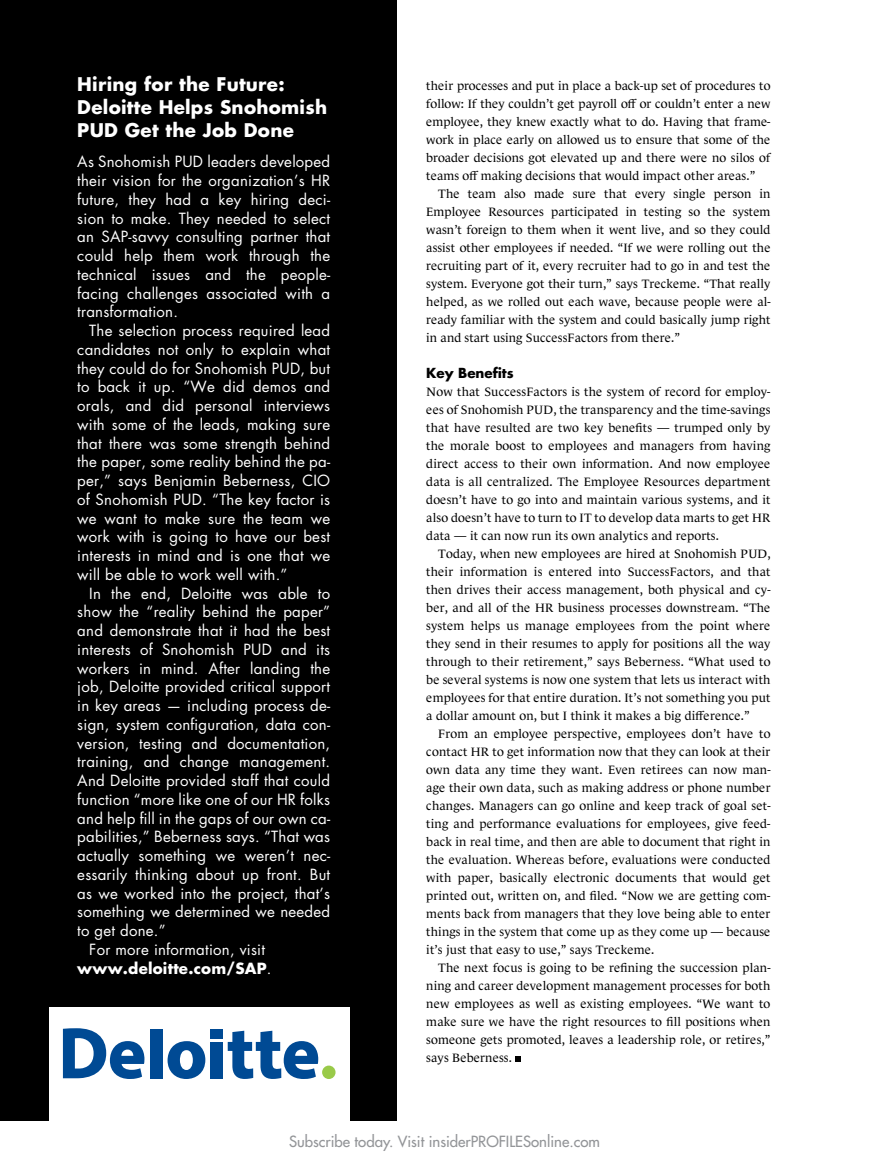
<style>
.page{position:relative;width:878px;height:1168px;background:#fff}
.page>*{position:absolute;margin:0;border:0;box-sizing:border-box;transform-origin:0 0}
.t1{font:700 18.3px/23px "Futura Std";letter-spacing:.015em;color:#fff}
.t2{font:15px/18.8px "Futura Std";letter-spacing:.015em;color:#fff;text-align:justify}
.t3{font:500 15px "Futura Std";color:#939598}
.t4{font:700 15px "Futura Std";letter-spacing:.015em;color:#fff}
.t5{font:700 13.5px "Futura Std";color:#000}
.t6{font:12.3px/18px "Le Monde Journal Std";letter-spacing:.015em;color:#000;text-align:justify}
.s1{font-weight:400}
</style>
<div class="page">
<div style="left:0;top:0;width:396px;height:1168px;background:#000"></div>
<div style="left:49px;top:1007px;width:300px;height:161px;background:#fff"></div>
<svg style="left:515px;top:1056px;width:6px;height:6px"></svg>
<div style="left:150px;top:1029px;width:12px;height:49px;background:#004a94"></div>
<svg style="left:167px;top:1041px;width:38px;height:38px"></svg>
<div style="left:211px;top:1042px;width:12px;height:36px;background:#004a94"></div>
<div style="left:211px;top:1029px;width:12px;height:9px;background:#004a94"></div>
<svg style="left:228px;top:1031px;width:90px;height:48px"></svg>
<div style="left:322px;top:1065px;width:13px;height:14px;background:#99ca49;border-radius:50%"></div>
<svg style="left:63px;top:1028px;width:81px;height:51px"></svg>
<div style="left:0;top:1121px;width:878px;height:46px;background:#fff"></div>
<h1 class="t1" style="left:77px;top:72px;width:251px">Hiring for the Future:<br>Deloitte Helps Snohomish<br>PUD Get the Job Done</h1>
<p class="t2" style="left:77px;top:153px;width:254px">As Snohomish PUD leaders developed their vision for the organization’s HR future, they had a key hiring deci&shy;sion to make. They needed to select an SAP-savvy consulting partner that could help them work through the technical issues and the people&shy;facing challenges associated with a transformation.</p>
<p class="t2" style="left:77px;top:321px;width:254px;text-indent:12px">The selection process required lead candidates not only to explain what they could do for Snohomish PUD, but to back it up. “We did demos and orals, and did personal interviews with some of the leads, making sure that there was some strength behind the paper, some reality behind the pa&shy;per,” says Benjamin Beberness, CIO of Snohomish PUD. “The key factor is we want to make sure the team we work with is going to have our best interests in mind and is one that we will be able to work well with.”</p>
<p class="t2" style="left:89px;top:584px;width:242px">In the end, Deloitte was able to</p>
<p class="t2" style="left:77px;top:603px;width:254px">show the “reality behind the paper”</p>
<p class="t2" style="left:77px;top:621px;width:254px">and demonstrate that it had the best</p>
<p class="t2" style="left:77px;top:640px;width:254px">interests of Snohomish PUD and its</p>
<p class="t2" style="left:77px;top:659px;width:254px">workers in mind. After landing the</p>
<p class="t2" style="left:77px;top:678px;width:254px">job, Deloitte provided critical support</p>
<p class="t2" style="left:77px;top:696px;width:254px">in key areas — including process de-</p>
<p class="t2" style="left:77px;top:715px;width:254px">sign, system configuration, data con-</p>
<p class="t2" style="left:77px;top:734px;width:254px">version, testing and documentation,</p>
<p class="t2" style="left:77px;top:753px;width:254px">training, and change management.</p>
<p class="t2" style="left:77px;top:771px;width:254px">And Deloitte provided staff that could</p>
<p class="t2" style="left:77px;top:790px;width:254px">function “more like one of our HR folks</p>
<p class="t2" style="left:77px;top:809px;width:254px">and help fill in the gaps of our own ca-</p>
<p class="t2" style="left:77px;top:828px;width:254px">pabilities,” Beberness says. “That was</p>
<p class="t2" style="left:77px;top:846px;width:254px">actually something we weren’t nec-</p>
<p class="t2" style="left:77px;top:865px;width:254px">essarily thinking about up front. But</p>
<p class="t2" style="left:77px;top:884px;width:254px">as we worked into the project, that’s</p>
<p class="t2" style="left:77px;top:903px;width:254px">something we determined we needed</p>
<p class="t2" style="left:77px;top:921px;width:90px">to get done.”</p>
<p class="t2" style="left:89px;top:940px;width:177px">For more information, visit</p>
<p class="t4" style="left:77px;top:958px;width:196px">www.deloitte.com/SAP<span class="s1">.</span></p>
<p class="t6" style="left:426px;top:77px;width:345px">their processes and put in place a back-up set of procedures to follow: If they couldn’t get payroll off or couldn’t enter a new employee, they knew exactly what to do. Having that frame&shy;work in place early on allowed us to ensure that some of the broader decisions got elevated up and there were no silos of teams off making decisions that would impact other areas.”</p>
<p class="t6" style="left:426px;top:185px;width:346px;text-indent:12px">The team also made sure that every single person in Employee Resources participated in testing so the system wasn’t foreign to them when it went live, and so they could assist other employees if needed. “If we were rolling out the recruiting part of it, every recruiter had to go in and test the system. Everyone got their turn,” says Treckeme. “That really helped, as we rolled out each wave, because people were al&shy;ready familiar with the system and could basically jump right in and start using SuccessFactors from there.”</p>
<p class="t5" style="left:426px;top:364px;width:89px">Key Benefits</p>
<p class="t6" style="left:426px;top:383px;width:346px">Now that SuccessFactors is the system of record for employ&shy;ees of Snohomish PUD, the transparency and the time-savings that have resulted are two key benefits — trumped only by the morale boost to employees and managers from having direct access to their own information. And now employee data is all centralized. The Employee Resources department doesn’t have to go into and maintain various systems, and it also doesn’t have to turn to IT to develop data marts to get HR data — it can now run its own analytics and reports.</p>
<p class="t6" style="left:426px;top:545px;width:346px;text-indent:12px">Today, when new employees are hired at Snohomish PUD, their information is entered into SuccessFactors, and that then drives their access management, both physical and cy&shy;ber, and all of the HR business processes downstream. “The system helps us manage employees from the point where they send in their resumes to apply for positions all the way through to their retirement,” says Beberness. “What used to be several systems is now one system that lets us interact with employees for that entire duration. It’s not something you put a dollar amount on, but I think it makes a big difference.”</p>
<p class="t6" style="left:426px;top:725px;width:346px;text-indent:12px">From an employee perspective, employees don’t have to contact HR to get information now that they can look at their own data any time they want. Even retirees can now man&shy;age their own data, such as making address or phone number changes. Managers can go online and keep track of goal set&shy;ting and performance evaluations for employees, give feed&shy;back in real time, and then are able to document that right in the evaluation. Whereas before, evaluations were conducted with paper, basically electronic documents that would get printed out, written on, and filed. “Now we are getting com&shy;ments back from managers that they love being able to enter things in the system that come up as they come up — because it’s just that easy to use,” says Treckeme.</p>
<p class="t6" style="left:426px;top:959px;width:346px;text-indent:12px">The next focus is going to be refining the succession plan&shy;ning and career development management processes for both new employees as well as existing employees. “We want to make sure we have the right resources to fill positions when someone gets promoted, leaves a leadership role, or retires,” says Beberness.</p>
<p class="t3" style="left:289px;top:1132px;width:312px">Subscribe today. Visit insiderPROFILESonline.com</p>
</div>
